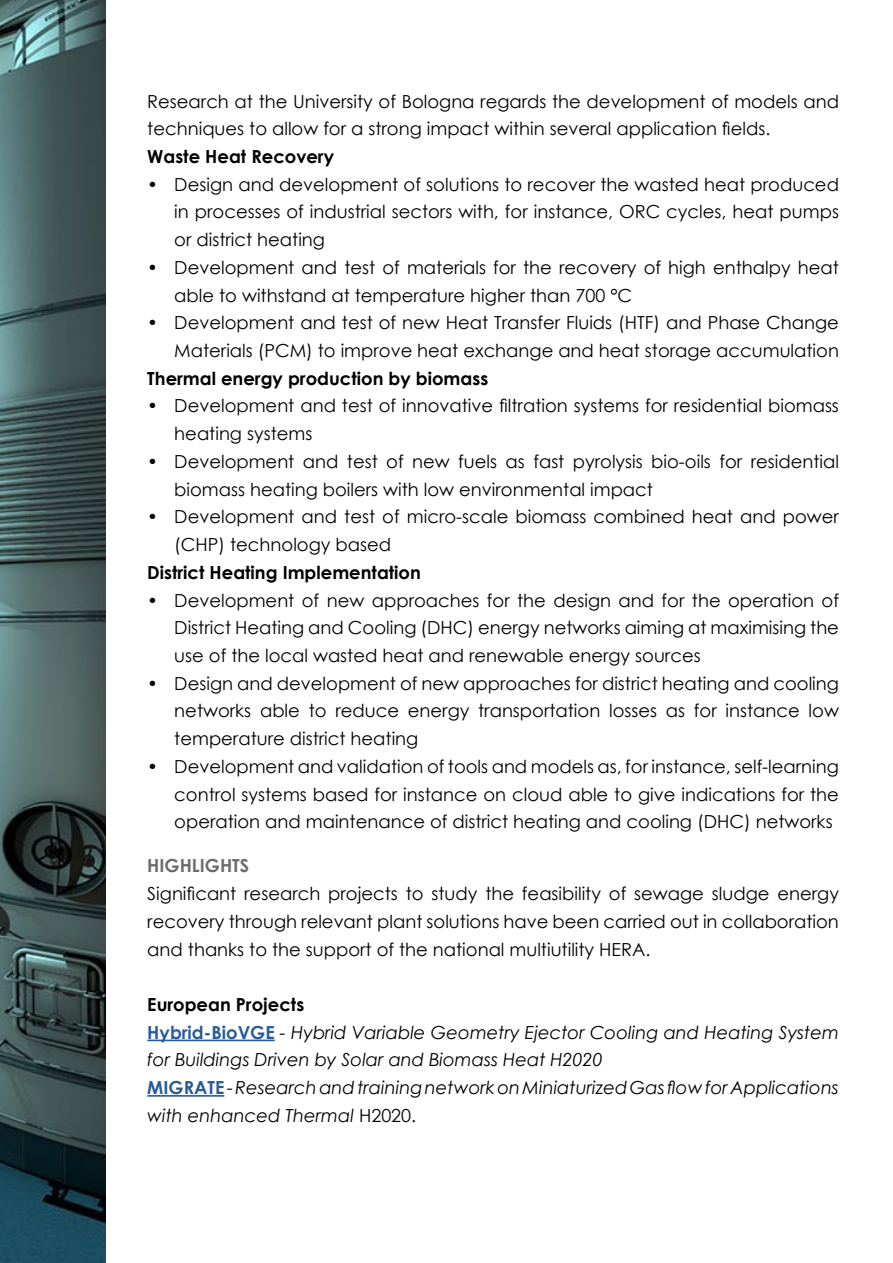
<style>
.page{position:relative;width:893px;height:1263px;background:#fff}
.page>*{position:absolute;margin:0;border:0;box-sizing:border-box;transform-origin:0 0}
.t1{font:18px/27.8px "Century Gothic";color:#000}
.t2{font:italic 18px/27.8px "Century Gothic";color:#000}
.t3{font:700 18px "Century Gothic";color:#000}
.t4{font:700 18px "Century Gothic";color:#6b6b6a}
.s1{font-weight:700;font-style:normal}
.s2{font-weight:700;font-style:normal;color:#275b9b}
.s3{font-style:normal}
</style>
<div class="page">
<hr style="left:147px;top:1039px;width:128px;height:2px;background:#275b9b">
<hr style="left:147px;top:1095px;width:77px;height:2px;background:#275b9b">
<img style="left:0;top:0;width:105px;height:1263px">
<p class="t1" style="left:147px;top:87px;width:693px">Research at the University of Bologna regards the development of models and techniques to allow for a strong impact within several application fields.</p>
<p class="t3" style="left:147px;top:143px;width:188px">Waste Heat Recovery</p>
<p class="t1" style="left:174px;top:170px;width:666px;text-align:justify;text-indent:-27px">• Design and development of solutions to recover the wasted heat produced in processes of industrial sectors with, for instance, ORC cycles, heat pumps or district heating</p>
<p class="t1" style="left:174px;top:253px;width:666px;text-indent:-27px">• Development and test of materials for the recovery of high enthalpy heat able to withstand at temperature higher than 700 °C</p>
<p class="t1" style="left:147px;top:309px;width:693px;text-align:right">• Development and test of new Heat Transfer Fluids (HTF) and Phase Change<br>Materials (PCM) to improve heat exchange and heat storage accumulation</p>
<p class="t3" style="left:147px;top:365px;width:342px">Thermal energy production by biomass</p>
<p class="t1" style="left:174px;top:392px;width:666px;text-indent:-27px">• Development and test of innovative filtration systems for residential biomass heating systems</p>
<p class="t1" style="left:174px;top:447px;width:666px;text-indent:-27px">• Development and test of new fuels as fast pyrolysis bio-oils for residential biomass heating boilers with low environmental impact</p>
<p class="t1" style="left:174px;top:503px;width:666px;text-indent:-27px">• Development and test of micro-scale biomass combined heat and power (CHP) technology based</p>
<p class="t3" style="left:147px;top:559px;width:275px">District Heating Implementation</p>
<p class="t1" style="left:174px;top:586px;width:666px;text-align:justify;text-indent:-27px">• Development of new approaches for the design and for the operation of District Heating and Cooling (DHC) energy networks aiming at maximising the use of the local wasted heat and renewable energy sources</p>
<p class="t1" style="left:174px;top:669px;width:666px;text-align:justify;text-indent:-27px">• Design and development of new approaches for district heating and cooling networks able to reduce energy transportation losses as for instance low temperature district heating</p>
<p class="t1" style="left:174px;top:752px;width:666px;text-align:justify;text-indent:-27px">• Development and validation of tools and models as, for instance, self-learning control systems based for instance on cloud able to give indications for the operation and maintenance of district heating and cooling (DHC) networks</p>
<p class="t4" style="left:147px;top:852px;width:103px">HIGHLIGHTS</p>
<p class="t1" style="left:147px;top:879px;width:693px;text-align:justify">Significant research projects to study the feasibility of sewage sludge energy recovery through relevant plant solutions have been carried out in collaboration and thanks to the support of the national multiutility HERA.</p>
<p class="t2" style="left:147px;top:990px;width:693px"><span class="s1">European Projects<br></span><span class="s2">Hybrid-BioVGE</span> - Hybrid Variable Geometry Ejector Cooling and Heating System for Buildings Driven by Solar and Biomass Heat H2020<br><span class="s2">MIGRATE</span> <span class="s3">-</span> Research and training network on Miniaturized Gas flow for Applications with enhanced Thermal <span class="s3">H2020.</span></p>
</div>
